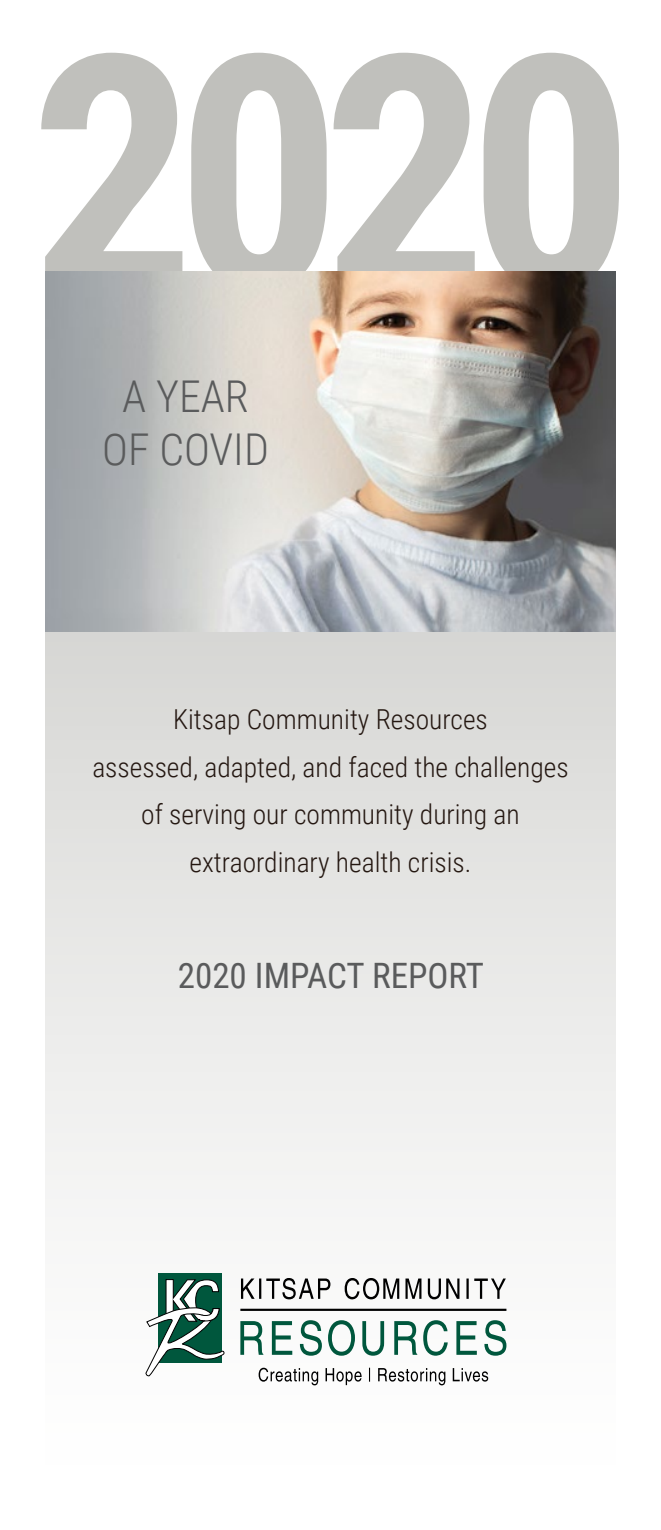
<style>
.page{position:relative;width:661px;height:1530px;background:#fff}
.page>*{position:absolute;margin:0;border:0;box-sizing:border-box;transform-origin:0 0}
.t1{font:700 327.5px "Roboto Condensed";color:#c0c0bc}
.t2{font:300 43.75px/52.5px "Roboto Condensed";color:#5a5b5c;text-align:center}
.t3{font:35px "Roboto Condensed";color:#5a5b5c}
.t4{font:300 27.5px/47.5px "Roboto Condensed";color:#241711;text-align:center}
</style>
<div class="page">
<svg style="left:45px;top:631px;width:571px;height:755px"></svg>
<svg style="left:241px;top:1278px;width:265px;height:21px"></svg>
<svg style="left:240px;top:1320px;width:266px;height:36px"></svg>
<hr style="left:240px;top:1309px;width:266px;height:2px;background:#000">
<div style="left:159px;top:1274px;width:63px;height:89px;background:#00573d"></div>
<svg style="left:145px;top:1279px;width:80px;height:98px"></svg>
<svg style="left:258px;top:1368px;width:230px;height:17px"></svg>
<img style="left:45px;top:271px;width:571px;height:360px">
<h1 class="t1" style="left:30px;top:-57px;width:605px">2020</h1>
<h2 class="t2" style="left:102px;top:369px;width:168px">A YEAR<br>OF COVID</h2>
<p class="t4" style="left:92px;top:695px;width:478px">Kitsap Community Resources<br>assessed, adapted, and faced the challenges of serving our community during an extraordinary health crisis.</p>
<p class="t3" style="left:178px;top:951px;width:308px">2020 IMPACT REPORT</p>
</div>
